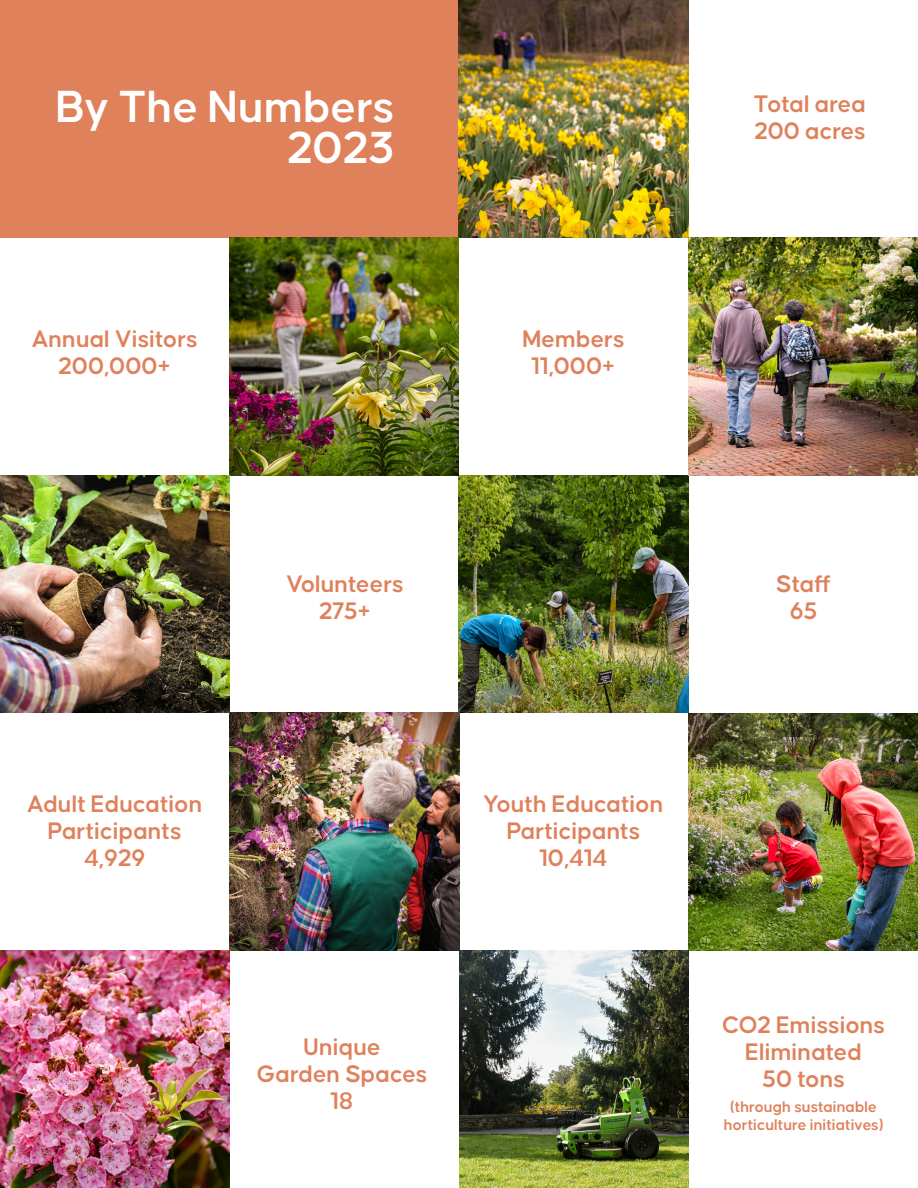
<style>
.page{position:relative;width:918px;height:1188px;background:#fff}
.page>*{position:absolute;margin:0;border:0;box-sizing:border-box;transform-origin:0 0}
.t1{font:600 48px "Causten";color:#fff}
.t2{font:600 25.5px/27px "Causten";color:#df815b;text-align:center}
.t3{font:600 16.5px/18px "Causten";color:#df815b;text-align:center}
</style>
<div class="page">
<div style="left:1px;top:0;width:458px;height:238px;background:#df815b"></div>
<img style="left:459px;top:475px;width:229px;height:238px">
<img style="left:459px;top:0;width:229px;height:237px">
<img style="left:230px;top:238px;width:229px;height:237px">
<img style="left:0;top:475px;width:230px;height:238px">
<img style="left:688px;top:238px;width:230px;height:237px">
<img style="left:230px;top:713px;width:229px;height:237px">
<img style="left:689px;top:713px;width:229px;height:238px">
<img style="left:459px;top:951px;width:230px;height:237px">
<img style="left:0;top:951px;width:230px;height:237px">
<p class="t1" style="left:56px;top:81px;width:340px">By The Numbers</p>
<p class="t1" style="left:288px;top:121px;width:109px">2023</p>
<p class="t2" style="left:32px;top:325px;width:167px">Annual Visitors</p>
<p class="t2" style="left:59px;top:352px;width:114px">200,000+</p>
<p class="t2" style="left:522px;top:325px;width:104px">Members</p>
<p class="t2" style="left:532px;top:352px;width:85px">11,000+</p>
<p class="t2" style="left:754px;top:90px;width:114px">Total area</p>
<p class="t2" style="left:754px;top:117px;width:113px">200 acres</p>
<p class="t2" style="left:286px;top:570px;width:119px">Volunteers</p>
<p class="t2" style="left:319px;top:597px;width:53px">275+</p>
<p class="t2" style="left:776px;top:570px;width:56px">Staff</p>
<p class="t2" style="left:790px;top:597px;width:29px">65</p>
<p class="t2" style="left:27px;top:790px;width:177px">Adult Education</p>
<p class="t2" style="left:48px;top:817px;width:135px">Participants</p>
<p class="t2" style="left:84px;top:844px;width:63px">4,929</p>
<p class="t2" style="left:484px;top:790px;width:181px">Youth Education</p>
<p class="t2" style="left:507px;top:817px;width:135px">Participants</p>
<p class="t2" style="left:539px;top:844px;width:70px">10,414</p>
<p class="t2" style="left:303px;top:1033px;width:79px">Unique</p>
<p class="t2" style="left:257px;top:1060px;width:172px">Garden Spaces<br>18</p>
<p class="t2" style="left:722px;top:1011px;width:165px">CO2 Emissions</p>
<p class="t2" style="left:745px;top:1038px;width:118px">Eliminated</p>
<p class="t2" style="left:762px;top:1065px;width:84px">50 tons</p>
<p class="t3" style="left:724px;top:1098px;width:161px">(through sustainable horticulture initiatives)</p>
</div>
